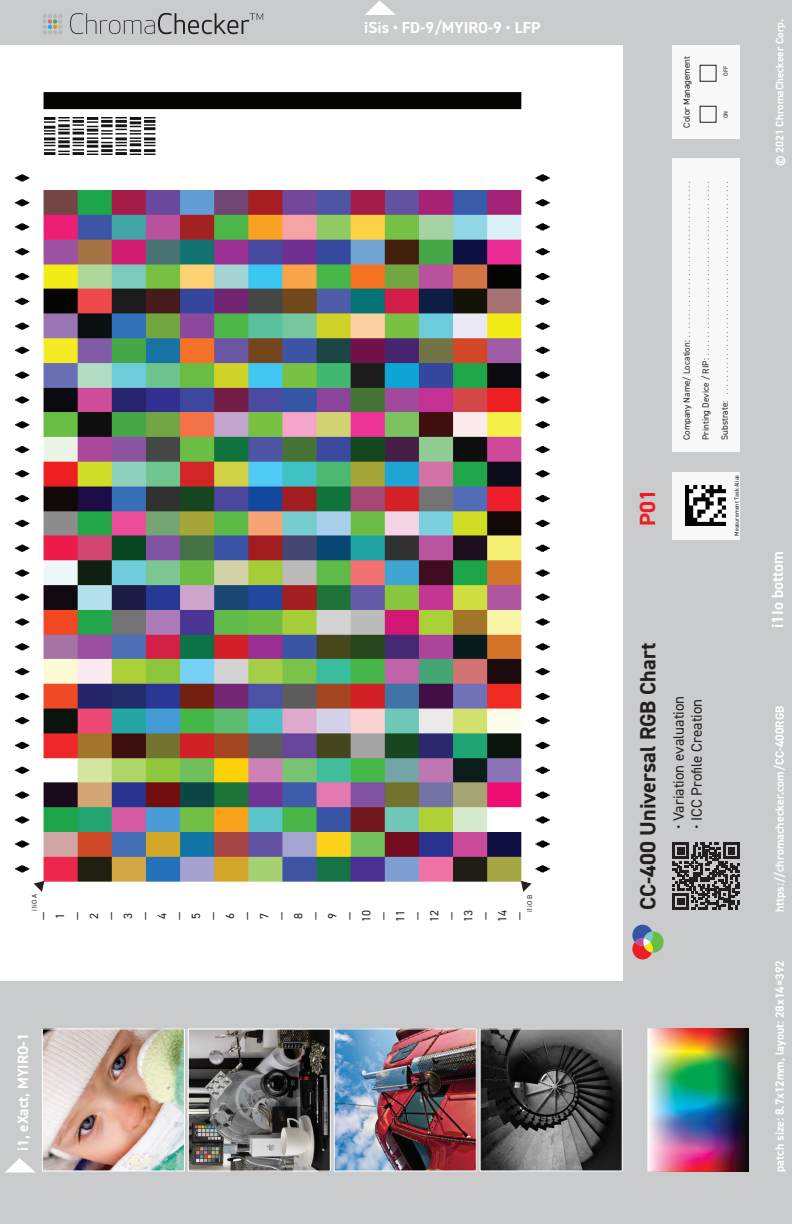
<style>
.page{position:relative;width:792px;height:1224px;background:#cacbcc}
.page>*{position:absolute;margin:0;border:0;box-sizing:border-box;transform-origin:0 0}
.t1{font:700 22px "DIN2014";color:#231f20}
.t2{font:700 22px "DIN2014";color:#ee1d23}
.t3{font:700 16px "DIN2014";color:#fff}
.t4{font:15px "DIN2014";color:#231f20}
.t5{font:700 15px "DIN2014";color:#fff}
.t6{font:700 12px "DIN2014";color:#fff}
.t7{font:12px/17px "DIN2014";color:#231f20}
.t8{font:700 11px "DIN2014";color:#fff}
.t9{font:9px "DIN2014";color:#231f20}
.t10{font:7px "DIN2014";color:#231f20}
.t11{font:6px "DIN2014";color:#231f20}
.s1{font-size:9px}
</style>
<div class="page">
<div style="left:557px;top:45px;width:66px;height:936px;background:#fff"></div>
<div style="left:0;top:45px;width:562px;height:936px;background:#fff"></div>
<svg style="left:43px;top:14px;width:19px;height:20px"></svg>
<svg style="left:70px;top:13px;width:193px;height:21px"></svg>
<img style="left:15px;top:92px;width:535px;height:792px">
<svg style="left:5px;top:1158px;width:31px;height:15px"></svg>
<svg style="left:34px;top:881px;width:10px;height:11px"></svg>
<svg style="left:521px;top:881px;width:11px;height:11px"></svg>
<svg style="left:365px;top:0;width:31px;height:15px"></svg>
<svg style="left:673px;top:843px;width:66px;height:66px"></svg>
<img style="left:190px;top:1030px;width:139px;height:140px">
<div style="left:188px;top:1028px;width:143px;height:144px;border:1px solid #fff"></div>
<img style="left:336px;top:1030px;width:139px;height:139px">
<div style="left:334px;top:1028px;width:143px;height:143px;border:1px solid #fff"></div>
<img style="left:44px;top:1030px;width:139px;height:139px">
<div style="left:42px;top:1028px;width:143px;height:143px;border:1px solid #fff"></div>
<img style="left:482px;top:1030px;width:139px;height:139px">
<div style="left:480px;top:1028px;width:143px;height:143px;border:1px solid #fff"></div>
<svg style="left:632px;top:925px;width:32px;height:35px"></svg>
<div style="left:672px;top:472px;width:68px;height:68px;background:#f8f8f8"></div>
<img style="left:648px;top:1028px;width:101px;height:143px">
<div style="left:672px;top:158px;width:68px;height:294px;background:#f8f8f8"></div>
<div style="left:672px;top:45px;width:68px;height:94px;background:#f8f8f8"></div>
<div style="left:700px;top:106px;width:17px;height:17px;border:1px solid #231f20"></div>
<div style="left:700px;top:65px;width:17px;height:17px;border:1px solid #231f20"></div>
<img style="left:45px;top:118px;width:341px;height:37px">
<img style="left:686px;top:486px;width:40px;height:40px">
<h2 class="t3" style="left:364px;top:17px;width:178px">iSis • FD-9/MYIRO-9 • LFP</h2>
<p class="t10" style="left:30px;top:911px;width:18px;rotate:-90deg">i1iO A</p>
<p class="t10" style="left:525px;top:912px;width:18px;rotate:-90deg">i1iO B</p>
<h3 class="t7" style="left:34px;top:922px;width:14px;rotate:-90deg">—<br>1 —<br>2 —<br>3 —<br>4 —<br>5 —<br>6 —<br>7 —<br>8 —<br>9 —<br>10 —<br>11 —<br>12 —<br>13 —<br>14 —</h3>
<h3 class="t5" style="left:13px;top:1151px;width:120px;rotate:-90deg">i1, eXact, MYIRO-1</h3>
<h1 class="t2" style="left:633px;top:526px;width:38px;rotate:-90deg">P01</h1>
<h3 class="t9" style="left:681px;top:128px;width:73px;rotate:-90deg">Color Management</h3>
<p class="t11" style="left:722px;top:76px;width:12px;rotate:-90deg">OFF</p>
<p class="t11" style="left:722px;top:118px;width:9px;rotate:-90deg">ON</p>
<p class="t11" style="left:684px;top:440px;width:261px;rotate:-90deg"><span class="s1">Company Name/ Location:</span> . . . . . . . . . . . . . . . . . . . . . . . . . . . . . . . . . . . .</p>
<p class="t11" style="left:703px;top:440px;width:261px;rotate:-90deg"><span class="s1">Printing Device / RIP:</span> . . . . . . . . . . . . . . . . . . . . . . . . . . . . . . . . . . . . . . . .</p>
<p class="t11" style="left:722px;top:440px;width:261px;rotate:-90deg"><span class="s1">Substrate:</span> . . . . . . . . . . . . . . . . . . . . . . . . . . . . . . . . . . . . . . . . . . . . . . . . .</p>
<p class="t11" style="left:733px;top:536px;width:63px;rotate:-90deg">Measurement Task Alias</p>
<h1 class="t1" style="left:633px;top:910px;width:268px;rotate:-90deg">CC-400 Universal RGB Chart</h1>
<h3 class="t4" style="left:669px;top:829px;width:135px;rotate:-90deg">• Variation evaluation</h3>
<h3 class="t4" style="left:687px;top:829px;width:132px;rotate:-90deg">• ICC Profile Creation</h3>
<h3 class="t8" style="left:772px;top:166px;width:149px;rotate:-90deg">© 2021 ChromaCheckeer Corp.</h3>
<h2 class="t3" style="left:767px;top:628px;width:78px;rotate:-90deg">i1Io bottom</h2>
<h3 class="t6" style="left:772px;top:912px;width:208px;rotate:-90deg">https://chromachecker.com/CC-400RGB</h3>
<h3 class="t6" style="left:772px;top:1172px;width:213px;rotate:-90deg">patch size: 8.7x12mm, layout: 28x14=392</h3>
</div>
